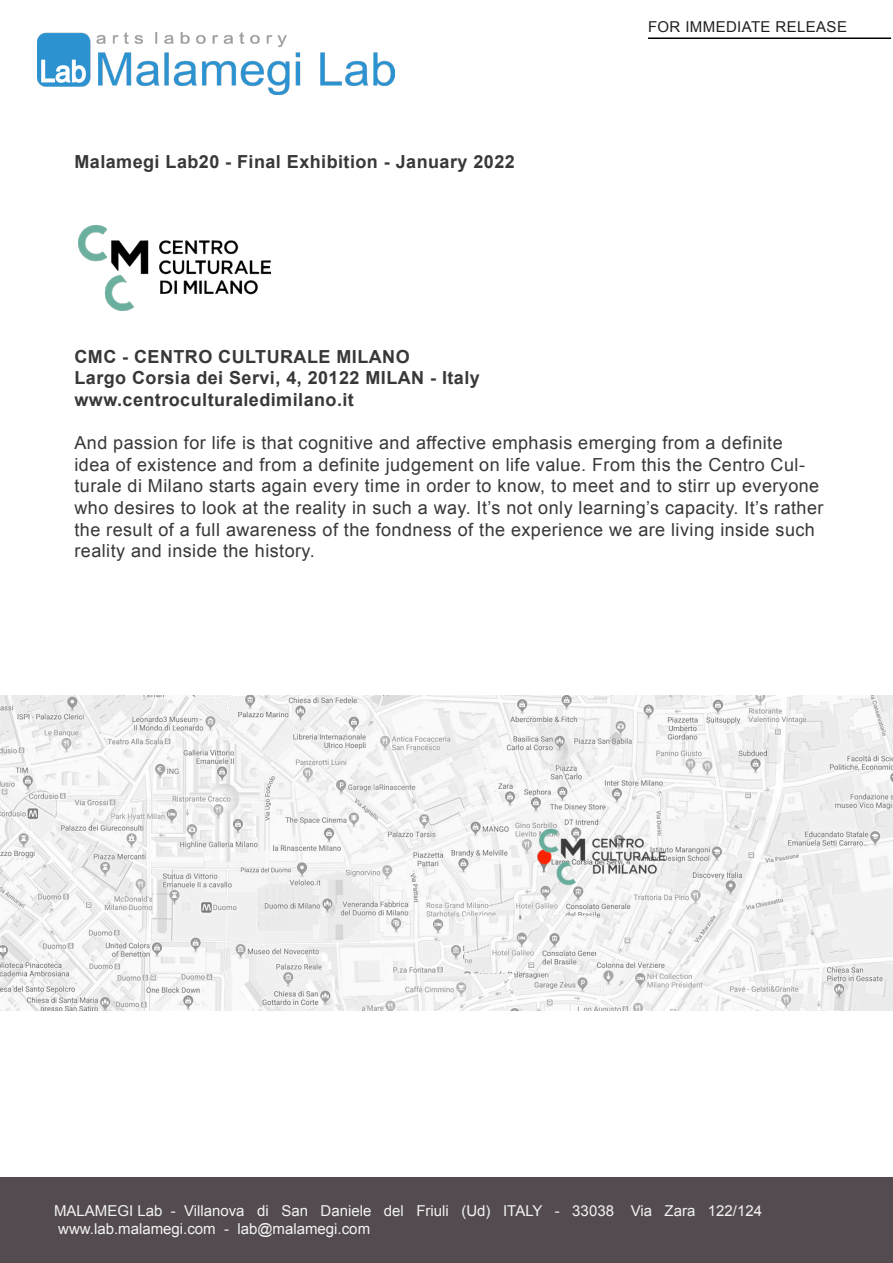
<style>
.page{position:relative;width:893px;height:1263px;background:#fff}
.page>*{position:absolute;margin:0;border:0;box-sizing:border-box;transform-origin:0 0}
.t1{font:18px/21.6px "Arial";letter-spacing:.025em;color:#383839}
.t2{font:700 18px "Arial";letter-spacing:.025em;color:#383839}
.t3{font:15px "Arial";color:#f3f3f3}
.t4{font:15px "Arial";letter-spacing:.025em;color:#231f20}
</style>
<div class="page">
<div style="left:0;top:1178px;width:893px;height:85px;background:#534b50"></div>
<hr style="left:648px;top:38px;width:243px;height:1px;background:#000">
<img style="left:38px;top:32px;width:356px;height:63px">
<img style="left:78px;top:226px;width:192px;height:84px">
<img style="left:0;top:695px;width:893px;height:316px">
<p class="t2" style="left:74px;top:150px;width:442px">Malamegi Lab20 - Final Exhibition - January 2022</p>
<p class="t4" style="left:648px;top:17px;width:200px">FOR IMMEDIATE RELEASE</p>
<p class="t2" style="left:74px;top:345px;width:337px">CMC - CENTRO CULTURALE MILANO</p>
<p class="t2" style="left:74px;top:366px;width:407px">Largo Corsia dei Servi, 4, 20122 MILAN - Italy</p>
<p class="t2" style="left:74px;top:388px;width:281px">www.centroculturaledimilano.it</p>
<p class="t1" style="left:74px;top:432px;width:751px">And passion for life is that cognitive and affective emphasis emerging from a definite<br>idea of existence and from a definite judgement on life value. From this the Centro Cul&shy;turale di Milano starts again every time in order to know, to meet and to stirr up everyone who desires to look at the reality in such a way. It’s not only learning’s capacity. It’s rather the result of a full awareness of the fondness of the experience we are living inside such reality and inside the history.</p>
<p class="t3" style="left:54px;top:1200px;width:710px">MALAMEGI Lab - Villanova di San Daniele del Friuli (Ud) ITALY - 33038 Via Zara 122/124</p>
<p class="t3" style="left:58px;top:1218px;width:313px">www.lab.malamegi.com - lab@malamegi.com</p>
</div>
